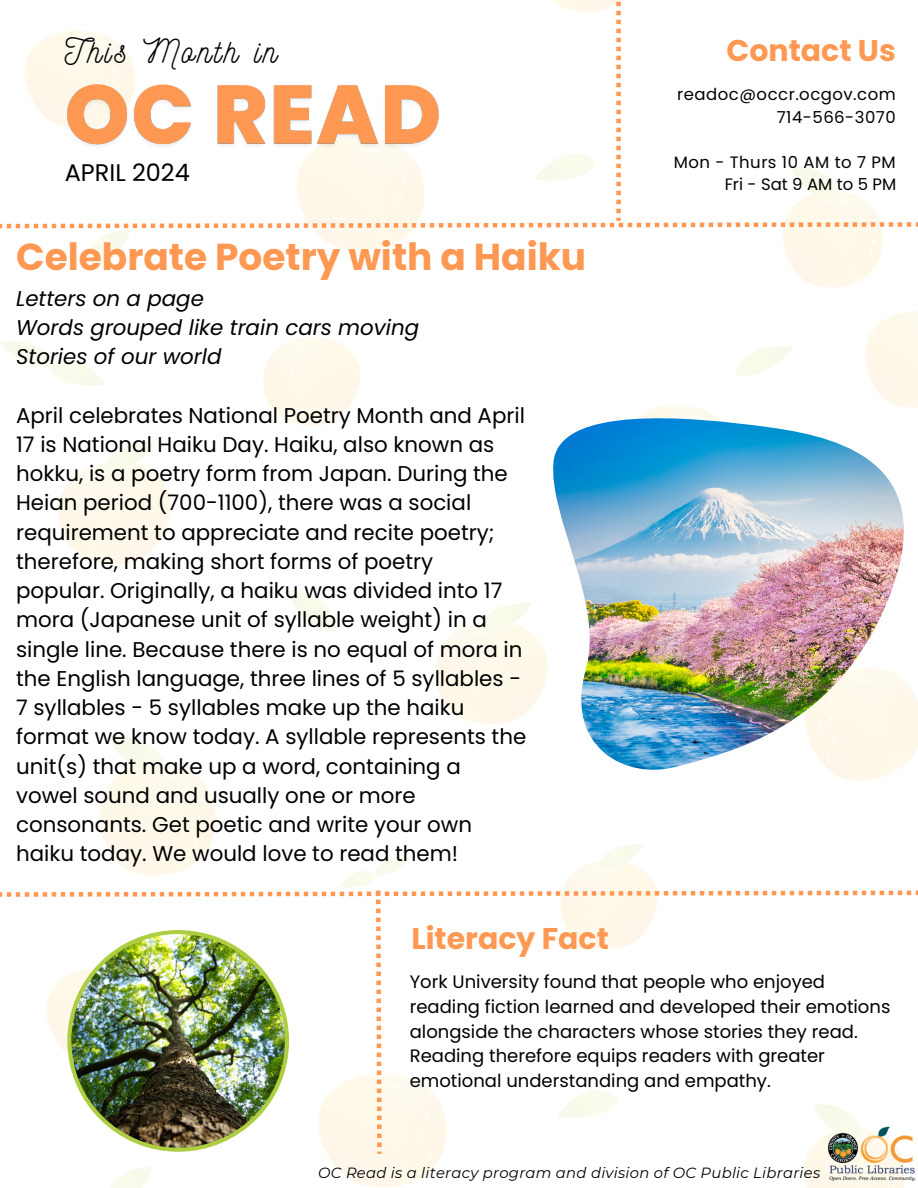
<style>
.page{position:relative;width:918px;height:1188px;background:#fff}
.page>*{position:absolute;margin:0;border:0;box-sizing:border-box;transform-origin:0 0}
.t1{font:700 37.5px "Poppins";color:#ff9852}
.t2{font:33px "Nickainley";letter-spacing:.1em;color:#000}
.t3{font:700 30px "Poppins";color:#ff9852}
.t4{font:24px "Poppins";color:#000}
.t5{font:21.3px/29.2px "Poppins";color:#000}
.t6{font:italic 21.3px/29.2px "Poppins";color:#000}
.t7{font:18px/24.8px "Poppins";color:#000}
.t8{font:16.5px "Poppins";letter-spacing:.03em;color:#000}
.t9{font:16.5px "Poppins";color:#000}
.t10{font:italic 14.85px "Montserrat";letter-spacing:.02em;color:#000}
</style>
<div class="page">
<img style="left:828px;top:1154px;width:88px;height:29px">
<img style="left:0;top:228px;width:883px;height:60px">
<svg style="left:0;top:0;width:918px;height:228px"></svg>
<svg style="left:0;top:891px;width:918px;height:263px"></svg>
<img style="left:67px;top:930px;width:222px;height:222px">
<img style="left:553px;top:418px;width:351px;height:352px">
<img style="left:61px;top:57px;width:384px;height:116px">
<h3 class="t2" style="left:65px;top:30px;width:214px">This Month in</h3>
<p class="t4" style="left:65px;top:156px;width:127px">APRIL 2024</p>
<p class="t1" style="left:16px;top:231px;width:572px">Celebrate Poetry with a Haiku</p>
<p class="t6" style="left:16px;top:284px;width:405px">Letters on a page<br>Words grouped like train cars moving<br>Stories of our world</p>
<p class="t5" style="left:16px;top:401px;width:512px">April celebrates National Poetry Month and April 17 is National Haiku Day. Haiku, also known as hokku, is a poetry form from Japan. During the Heian period (700-1100), there was a social requirement to appreciate and recite poetry; therefore, making short forms of poetry popular. Originally, a haiku was divided into 17 mora (Japanese unit of syllable weight) in a single line. Because there is no equal of mora in the English language, three lines of 5 syllables - 7 syllables - 5 syllables make up the haiku format we know today. A syllable represents the unit(s) that make up a word, containing a vowel sound and usually one or more consonants. Get poetic and write your own haiku today. We would love to read them!</p>
<p class="t3" style="left:411px;top:917px;width:199px">Literacy Fact</p>
<h2 class="t3" style="left:727px;top:30px;width:171px">Contact Us</h2>
<h6 class="t8" style="left:677px;top:83px;width:220px">readoc@occr.ocgov.com</h6>
<h6 class="t8" style="left:777px;top:105px;width:120px">714-566-3070</h6>
<p class="t8" style="left:674px;top:150px;width:224px">Mon - Thurs 10 AM to 7 PM</p>
<p class="t9" style="left:725px;top:173px;width:173px">Fri - Sat 9 AM to 5 PM</p>
<p class="t7" style="left:410px;top:969px;width:482px">York University found that people who enjoyed reading fiction learned and developed their emotions alongside the characters whose stories they read.<br>Reading therefore equips readers with greater emotional understanding and empathy.</p>
<p class="t10" style="left:318px;top:1164px;width:504px">OC Read is a literacy program and division of OC Public Libraries</p>
</div>
